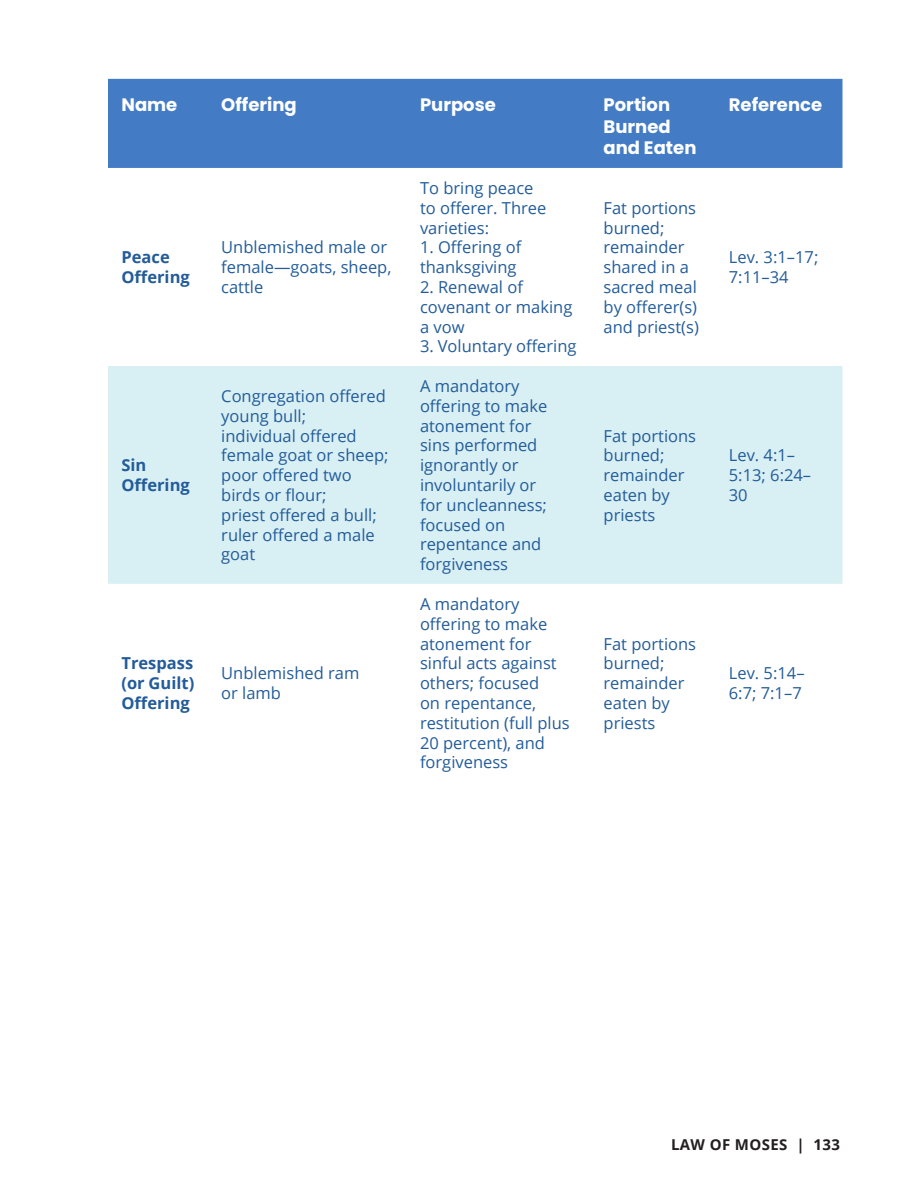
<style>
.page{position:relative;width:918px;height:1188px;background:#fff}
.page>*{position:absolute;margin:0;border:0;box-sizing:border-box;transform-origin:0 0}
.Table_Heading_P{font:700 18px/21.6px "Poppins";color:#fff}
.Table_Text{font:16.5px/19.8px "Open Sans";color:#235c99}
.Left_Column_P{font:700 16.5px/19.8px "Open Sans";color:#235c99}
.t1{font:700 15px "Open Sans";letter-spacing:.025em;color:#231f20}
</style>
<div class="page">
<div style="left:108px;top:79px;width:734px;height:89px;background:#437cc5"></div>
<div style="left:108px;top:366px;width:734px;height:218px;background:#d8eff4"></div>
<p class="Table_Heading_P" style="left:122px;top:94px;width:57px">Name</p>
<p class="Table_Heading_P" style="left:221px;top:94px;width:77px">Offering</p>
<p class="Table_Heading_P" style="left:420px;top:94px;width:77px">Purpose</p>
<p class="Table_Heading_P" style="left:604px;top:94px;width:94px">Portion<br>Burned and Eaten</p>
<p class="Table_Heading_P" style="left:729px;top:94px;width:95px">Reference</p>
<p class="Left_Column_P" style="left:122px;top:247px;width:70px">Peace<br>Offering</p>
<p class="Table_Text" style="left:221px;top:237px;width:172px">Unblemished male or female—goats, sheep, cattle</p>
<p class="Left_Column_P" style="left:122px;top:455px;width:70px">Sin<br>Offering</p>
<p class="Table_Text" style="left:221px;top:386px;width:166px">Congregation offered young bull;</p>
<p class="Table_Text" style="left:221px;top:425px;width:169px">individual offered female goat or sheep;</p>
<p class="Table_Text" style="left:221px;top:465px;width:132px">poor offered two birds or flour;</p>
<p class="Table_Text" style="left:221px;top:504px;width:157px">priest offered a bull;</p>
<p class="Table_Text" style="left:221px;top:524px;width:155px">ruler offered a male goat</p>
<p class="Left_Column_P" style="left:122px;top:653px;width:74px;text-align:justify">Trespass (or Guilt)<br>Offering</p>
<p class="Table_Text" style="left:221px;top:663px;width:140px">Unblemished ram or lamb</p>
<p class="Table_Text" style="left:420px;top:178px;width:128px">To bring peace to offerer. Three varieties:</p>
<p class="Table_Text" style="left:420px;top:237px;width:103px">1. Offering of thanksgiving</p>
<p class="Table_Text" style="left:420px;top:277px;width:154px">2. Renewal of covenant or making a vow</p>
<p class="Table_Text" style="left:420px;top:336px;width:158px">3. Voluntary offering</p>
<p class="Table_Text" style="left:420px;top:376px;width:129px">A mandatory offering to make atonement for sins performed ignorantly or involuntarily or for uncleanness; focused on repentance and forgiveness</p>
<p class="Table_Text" style="left:420px;top:594px;width:151px">A mandatory offering to make atonement for sinful acts against others; focused<br>on repentance, restitution (full plus<br>20 percent), and forgiveness</p>
<p class="Table_Text" style="left:604px;top:198px;width:97px">Fat portions burned; remainder shared in a sacred meal by offerer(s) and priest(s)</p>
<p class="Table_Text" style="left:604px;top:425px;width:94px">Fat portions burned; remainder eaten by priests</p>
<p class="Table_Text" style="left:604px;top:633px;width:94px">Fat portions burned; remainder eaten by priests</p>
<p class="Table_Text" style="left:729px;top:247px;width:91px">Lev. 3:1–17;<br>7:11–34</p>
<p class="Table_Text" style="left:729px;top:445px;width:84px">Lev. 4:1–<br>5:13; 6:24–<br>30</p>
<p class="Table_Text" style="left:729px;top:663px;width:77px">Lev. 5:14–<br>6:7; 7:1–7</p>
<p class="t1" style="left:671px;top:1134px;width:170px">Law of Moses | 133</p>
</div>
